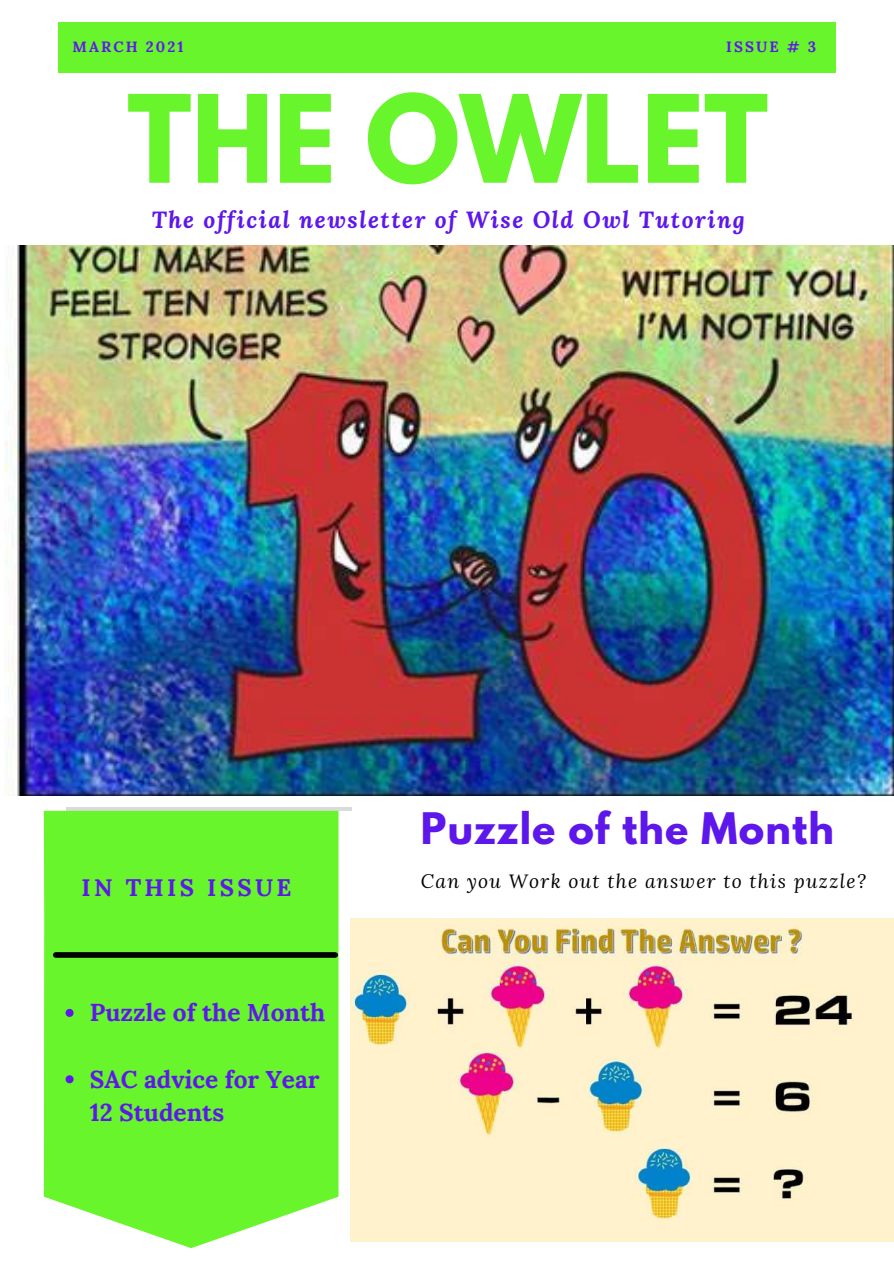
<style>
.page{position:relative;width:894px;height:1264px;background:#fff}
.page>*{position:absolute;margin:0;border:0;box-sizing:border-box;transform-origin:0 0}
.t1{font:700 107.7px "League Spartan";color:#68f52b}
.t2{font:700 38.55px "League Spartan";letter-spacing:.03em;color:#5e17eb}
.t3{font:700 24.45px/33.2px "Lora";color:#5e17eb}
.t4{font:700 23.85px "Lora";letter-spacing:.14em;color:#5e17eb}
.t5{font:italic 700 23.25px "Lora";letter-spacing:.07em;color:#5e17eb}
.t6{font:italic 19.2px "Lora";letter-spacing:.07em;color:#000}
.t7{font:700 14.85px "Lora";letter-spacing:.14em;color:#5e17eb}
</style>
<div class="page">
<div style="left:58px;top:22px;width:777px;height:51px;background:#68f52b"></div>
<hr style="left:66px;top:807px;width:285px;height:3px;background:#000">
<img style="left:5px;top:245px;width:888px;height:550px">
<div style="left:44px;top:810px;width:294px;height:438px;background:#68f52b"></div>
<img style="left:350px;top:918px;width:543px;height:323px">
<svg style="left:66px;top:1008px;width:8px;height:8px"></svg>
<svg style="left:66px;top:1075px;width:8px;height:8px"></svg>
<div style="left:56px;top:952px;width:279px;height:5px;background:#000"></div>
<p class="t7" style="left:72px;top:34px;width:112px">MARCH 2021</p>
<p class="t7" style="left:726px;top:34px;width:91px">ISSUE # 3</p>
<h1 class="t1" style="left:127px;top:55px;width:642px">THE OWLET</h1>
<p class="t5" style="left:152px;top:203px;width:594px">The official newsletter of Wise Old Owl Tutoring</p>
<p class="t4" style="left:82px;top:866px;width:211px">IN THIS ISSUE</p>
<p class="t3" style="left:90px;top:993px;width:237px">Puzzle of the Month</p>
<p class="t3" style="left:90px;top:1059px;width:231px">SAC advice for Year<br>12 Students</p>
<h2 class="t2" style="left:421px;top:798px;width:414px">Puzzle of the Month</h2>
<p class="t6" style="left:421px;top:867px;width:446px">Can you Work out the answer to this puzzle?</p>
</div>
